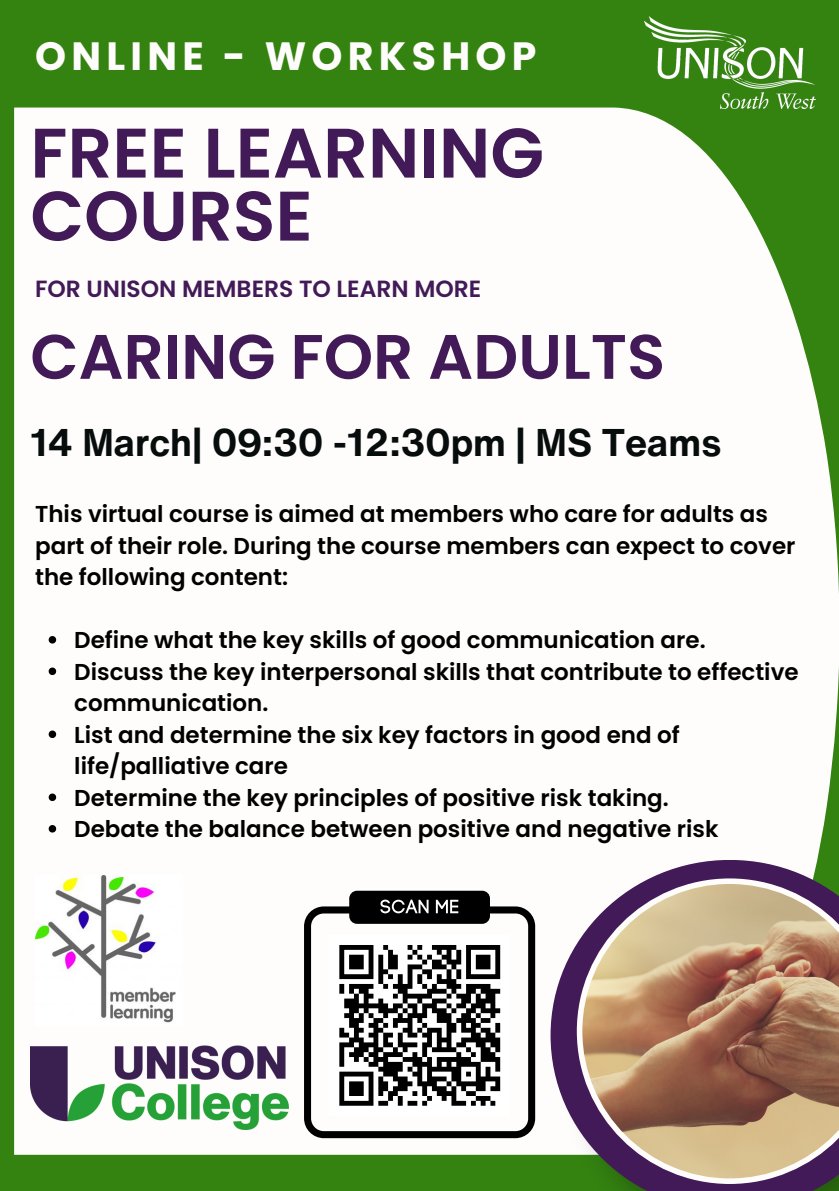
<style>
.page{position:relative;width:839px;height:1191px;background:#fff}
.page>*{position:absolute;margin:0;border:0;box-sizing:border-box;transform-origin:0 0}
.t1{font:600 70px/63px "Poppins";color:#421a57}
.t2{font:600 62.8px "Poppins";color:#421a57}
.t3{font:700 39.4px "Poppins";letter-spacing:.135em;color:#fefdfb}
.t4{font:700 38px "Helvetica Now Text";color:#070d0d}
.t5{font:600 23.4px "Poppins";color:#421a57}
.t6{font:600 23px/31.6px "Poppins";color:#000}
</style>
<div class="page">
<div style="left:0;top:0;width:838px;height:1191px;background:#348311"></div>
<div style="left:14px;top:108px;width:824px;height:1047px;background:#fefdfb"></div>
<svg style="left:550px;top:860px;width:288px;height:331px;background:#968e99"></svg>
<svg style="left:576px;top:878px;width:262px;height:306px;background:#a98772"></svg>
<img style="left:644px;top:17px;width:171px;height:91px">
<img style="left:30px;top:1046px;width:258px;height:84px">
<svg style="left:304px;top:906px;width:231px;height:232px;background:#b8b8b6"></svg>
<div style="left:349px;top:891px;width:141px;height:33px;background:#000;border-radius:8px"></div>
<svg style="left:380px;top:900px;width:48px;height:13px"></svg>
<svg style="left:436px;top:900px;width:22px;height:13px"></svg>
<div style="left:329px;top:935px;width:181px;height:180px;background:#fff"></div>
<svg style="left:339px;top:945px;width:162px;height:161px"></svg>
<img style="left:35px;top:875px;width:147px;height:150px">
<svg style="left:49px;top:636px;width:7px;height:8px"></svg>
<svg style="left:49px;top:668px;width:7px;height:7px"></svg>
<svg style="left:49px;top:731px;width:7px;height:7px"></svg>
<svg style="left:49px;top:794px;width:7px;height:7px"></svg>
<svg style="left:49px;top:825px;width:7px;height:8px"></svg>
<p class="t3" style="left:35px;top:28px;width:503px">ONLINE - WORKSHOP</p>
<p class="t1" style="left:30px;top:122px;width:515px">FREE LEARNING<br>COURSE</p>
<p class="t5" style="left:35px;top:272px;width:447px">FOR UNISON MEMBERS TO LEARN MORE</p>
<p class="t2" style="left:30px;top:313px;width:636px">CARING FOR ADULTS</p>
<p class="t4" style="left:30px;top:414px;width:693px">14 March| 09:30 -12:30pm | MS Teams</p>
<p class="t6" style="left:35px;top:498px;width:761px">This virtual course is aimed at members who care for adults as part of their role. During the course members can expect to cover the following content:</p>
<p class="t6" style="left:74px;top:624px;width:633px">Define what the key skills of good communication are.</p>
<p class="t6" style="left:74px;top:656px;width:725px">Discuss the key interpersonal skills that contribute to effective communication.</p>
<p class="t6" style="left:74px;top:719px;width:607px">List and determine the six key factors in good end of life/palliative care</p>
<p class="t6" style="left:74px;top:782px;width:596px">Determine the key principles of positive risk taking.</p>
<p class="t6" style="left:74px;top:813px;width:645px">Debate the balance between positive and negative risk</p>
</div>
